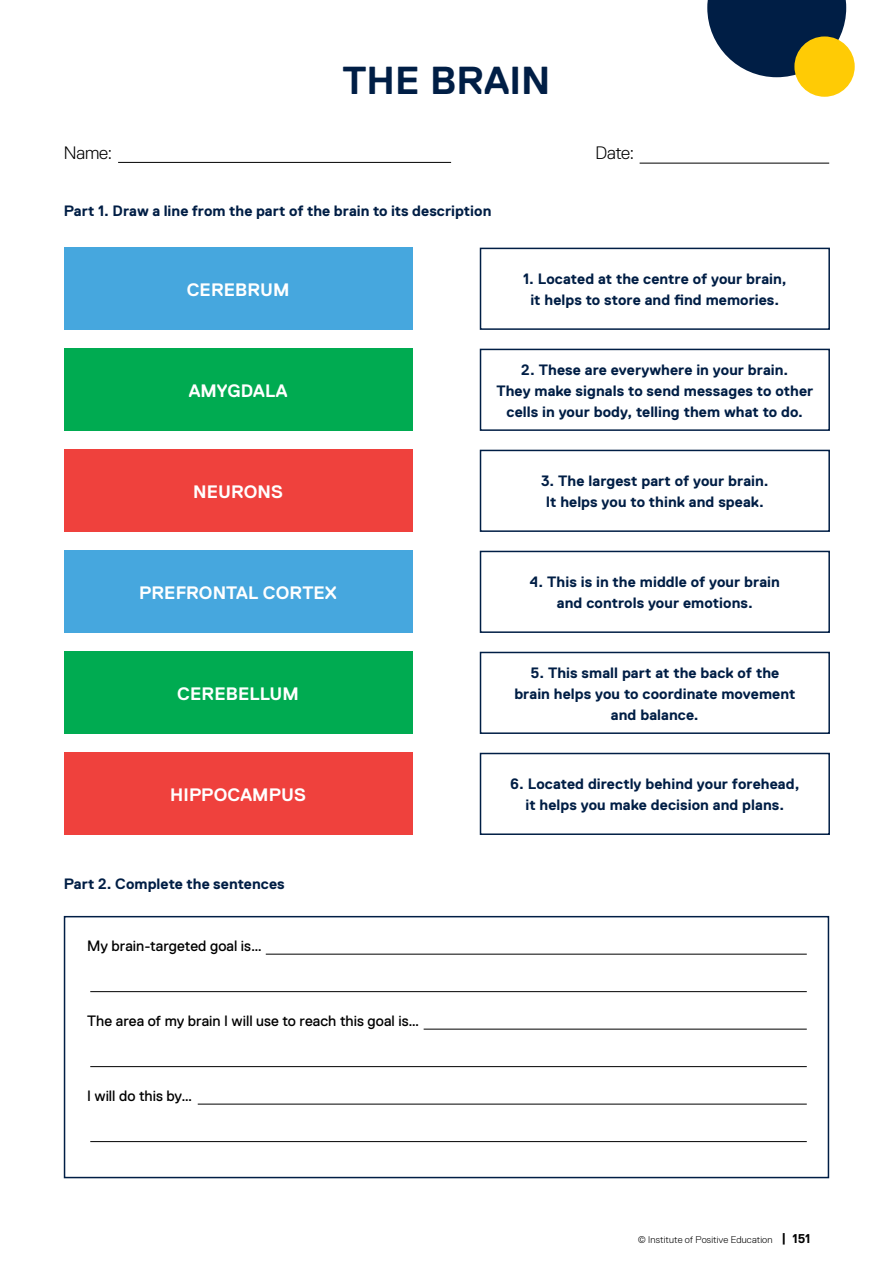
<style>
.page{position:relative;width:893px;height:1263px;background:#fff}
.page>*{position:absolute;margin:0;border:0;box-sizing:border-box;transform-origin:0 0}
.t1{font:700 39px "Replica Pro";color:#001e45}
.t2{font:700 18px "Replica Pro";letter-spacing:.005em;color:#fff}
.t3{font:300 18px "Replica Pro";letter-spacing:-.005em;color:#000}
.t4{font:700 15px/21px "Replica Pro";letter-spacing:.005em;color:#001e45;text-align:center}
.t5{font:15px "Replica Pro";color:#000}
.t6{font:300 9.75px "Replica Pro";letter-spacing:.01em;color:#000}
.s1{font-weight:700;font-size:12.75px}
</style>
<div class="page">
<hr style="left:118px;top:162px;width:333px;height:1px;background:#000">
<hr style="left:640px;top:163px;width:189px;height:1px;background:#000">
<div style="left:64px;top:248px;width:348px;height:82px;background:#46a7de"></div>
<div style="left:64px;top:349px;width:348px;height:82px;background:#00ab51"></div>
<div style="left:64px;top:450px;width:348px;height:82px;background:#ef413d"></div>
<div style="left:64px;top:551px;width:348px;height:82px;background:#46a7de"></div>
<div style="left:64px;top:652px;width:348px;height:82px;background:#00ab51"></div>
<div style="left:64px;top:753px;width:348px;height:82px;background:#ef413d"></div>
<div style="left:64px;top:916px;width:765px;height:262px;background:#fff;border:2px solid #001e45"></div>
<hr style="left:90px;top:991px;width:717px;height:1px;background:#000">
<hr style="left:266px;top:954px;width:541px;height:1px;background:#000">
<hr style="left:90px;top:1066px;width:717px;height:1px;background:#000">
<hr style="left:198px;top:1104px;width:609px;height:1px;background:#000">
<hr style="left:90px;top:1141px;width:717px;height:1px;background:#000">
<hr style="left:424px;top:1029px;width:383px;height:1px;background:#000">
<div style="left:480px;top:248px;width:350px;height:82px;border:2px solid #001e45"></div>
<div style="left:480px;top:349px;width:350px;height:82px;border:2px solid #001e45"></div>
<div style="left:480px;top:450px;width:350px;height:82px;border:2px solid #001e45"></div>
<div style="left:480px;top:551px;width:350px;height:82px;border:2px solid #001e45"></div>
<div style="left:480px;top:652px;width:350px;height:82px;border:2px solid #001e45"></div>
<div style="left:480px;top:753px;width:350px;height:82px;border:2px solid #001e45"></div>
<svg style="left:707px;top:0;width:139px;height:77px;background:#213b5d"></svg>
<div style="left:794px;top:36px;width:61px;height:61px;background:#ffcb05;border-radius:50%"></div>
<h1 class="t1" style="left:343px;top:59px;width:209px">THE BRAIN</h1>
<p class="t3" style="left:64px;top:142px;width:50px">Name:</p>
<p class="t3" style="left:595px;top:142px;width:40px">Date:</p>
<p class="t4" style="left:64px;top:200px;width:429px">Part 1. Draw a line from the part of the brain to its description</p>
<p class="t2" style="left:187px;top:280px;width:104px">CEREBRUM</p>
<p class="t4" style="left:523px;top:268px;width:265px">1. Located at the centre of your brain, it helps to store and find memories.</p>
<p class="t2" style="left:189px;top:381px;width:100px">AMYGDALA</p>
<p class="t2" style="left:193px;top:482px;width:92px">NEURONS</p>
<p class="t2" style="left:139px;top:583px;width:199px">PREFRONTAL CORTEX</p>
<p class="t2" style="left:177px;top:684px;width:123px">CEREBELLUM</p>
<p class="t2" style="left:170px;top:785px;width:137px">HIPPOCAMPUS</p>
<p class="t4" style="left:64px;top:873px;width:222px">Part 2. Complete the sentences</p>
<p class="t5" style="left:87px;top:937px;width:176px">My brain-targeted goal is…</p>
<p class="t5" style="left:87px;top:1012px;width:334px">The area of my brain I will use to reach this goal is…</p>
<p class="t5" style="left:87px;top:1087px;width:107px">I will do this by…</p>
<p class="t4" style="left:496px;top:359px;width:318px">2. These are everywhere in your brain.<br>They make signals to send messages to other cells in your body, telling them what to do.</p>
<p class="t4" style="left:541px;top:470px;width:229px">3. The largest part of your brain.<br>It helps you to think and speak.</p>
<p class="t4" style="left:530px;top:571px;width:251px">4. This is in the middle of your brain and controls your emotions.</p>
<p class="t4" style="left:514px;top:662px;width:282px">5. This small part at the back of the brain helps you to coordinate movement and balance.</p>
<p class="t4" style="left:510px;top:774px;width:291px">6. Located directly behind your forehead, it helps you make decision and plans.</p>
<p class="t6" style="left:638px;top:1234px;width:174px">© Institute of Positive Education <span class="s1">| 151</span></p>
</div>
